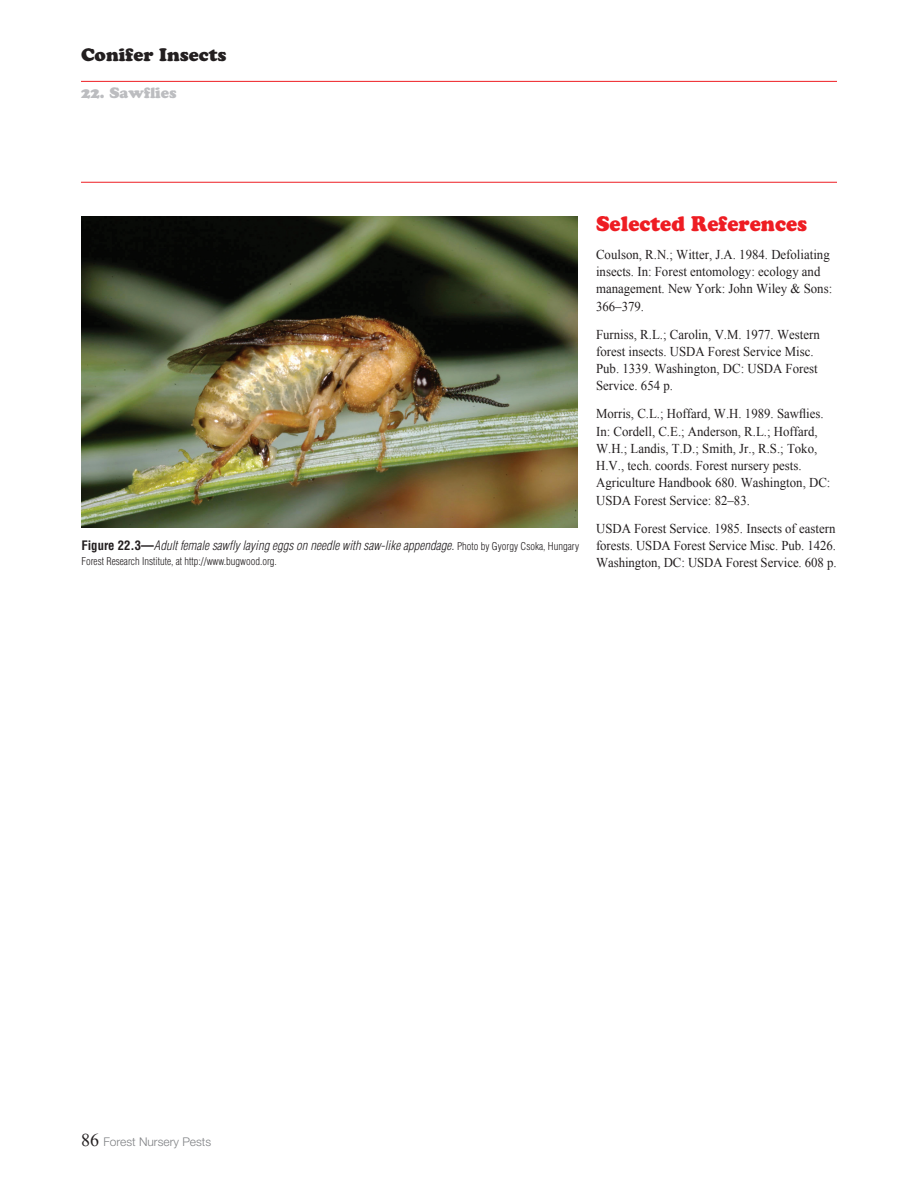
<style>
.page{position:relative;width:918px;height:1188px;background:#fff}
.page>*{position:absolute;margin:0;border:0;box-sizing:border-box;transform-origin:0 0}
.t1{font:21px "Cooper Black Std";color:#ee1d23;scale:.95 1}
.t2{font:18px "Cooper Black Std";color:#231f20}
.t3{font:15px "Cooper Black Std";color:#bcbdc0}
.t4{font:13.5px/17.2px "Times New Roman";color:#231f20;scale:.95 1}
.t5{font:italic 300 condensed 12.75px "Helvetica";color:#231f20}
.t6{font:300 12px "Helvetica Neue";color:#808285}
.t7{font:300 condensed 10.5px "Helvetica";color:#231f20}
.s1{font-weight:700;font-style:normal}
.s2{font-style:normal;font-size:10.5px}
.s3{font-family:"Times New Roman";font-weight:400;font-size:18px;color:#231f20}
</style>
<div class="page">
<hr style="left:81px;top:81px;width:756px;height:1px;background:#ee1d23">
<hr style="left:81px;top:182px;width:756px;height:1px;background:#ee1d23">
<img style="left:81px;top:216px;width:497px;height:312px">
<h2 class="t2" style="left:81px;top:44px;width:147px">Conifer Insects</h2>
<p class="t3" style="left:81px;top:84px;width:97px">22. Sawflies</p>
<p class="t5" style="left:81px;top:538px;width:499px"><span class="s1">Figure 22.3—</span>Adult female sawfly laying eggs on needle with saw-like appendage. <span class="s2">Photo by Gyorgy Csoka, Hungary</span></p>
<p class="t7" style="left:81px;top:555px;width:197px">Forest Research Institute, at http://www.bugwood.org.</p>
<h1 class="t1" style="left:596px;top:211px;width:224px">Selected References</h1>
<p class="t4" style="left:596px;top:245px;width:250px">Coulson, R.N.; Witter, J.A. 1984. Defoliating insects. In: Forest entomology: ecology and management. New York: John Wiley &amp; Sons:<br>366–379.</p>
<p class="t4" style="left:596px;top:325px;width:237px">Furniss, R.L.; Carolin, V.M. 1977. Western forest insects. USDA Forest Service Misc.<br>Pub. 1339. Washington, DC: USDA Forest Service. 654 p.</p>
<p class="t4" style="left:596px;top:405px;width:248px">Morris, C.L.; Hoffard, W.H. 1989. Sawflies.<br>In: Cordell, C.E.; Anderson, R.L.; Hoffard, W.H.; Landis, T.D.; Smith, Jr., R.S.; Toko, H.V., tech. coords. Forest nursery pests.<br>Agriculture Handbook 680. Washington, DC:<br>USDA Forest Service: 82–83.</p>
<p class="t4" style="left:596px;top:519px;width:255px;text-align:justify">USDA Forest Service. 1985. Insects of eastern forests. USDA Forest Service Misc. Pub. 1426.<br>Washington, DC: USDA Forest Service. 608 p.</p>
<p class="t6" style="left:81px;top:1135px;width:132px"><span class="s3">86</span> Forest Nursery Pests</p>
</div>
